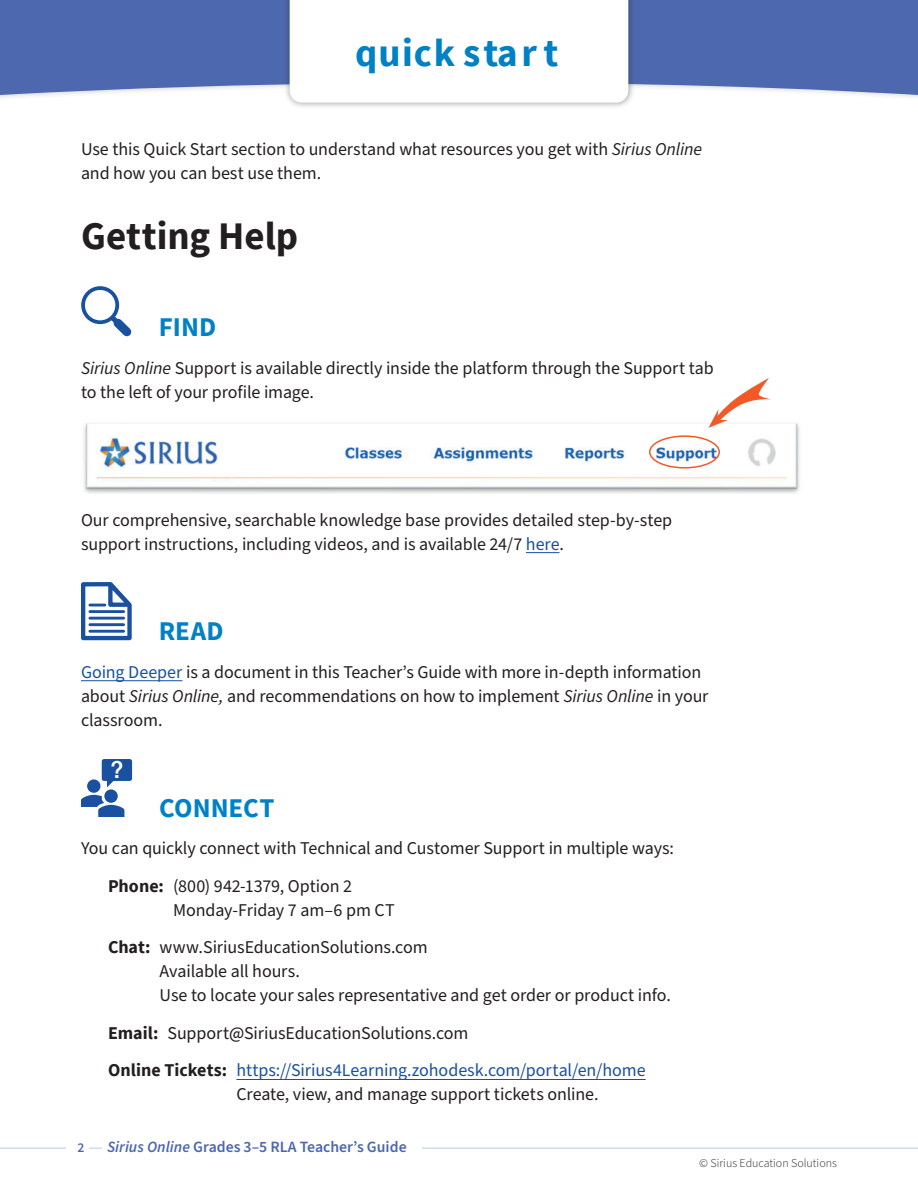
<style>
.page{position:relative;width:918px;height:1188px;background:#fff}
.page>*{position:absolute;margin:0;border:0;box-sizing:border-box;transform-origin:0 0}
.t1{font:700 39px "Source Sans Pro";color:#231f20}
.t2{font:700 39px "Source Sans Pro";letter-spacing:.035em;color:#0081c6}
.t3{font:700 27px "Source Sans Pro";color:#0081c6}
.t4{font:500 23.4px "Helvetica Neue";color:#fff}
.t5{font:18px/24px "Source Sans Pro";letter-spacing:-.005em;color:#231f20}
.t6{font:18px/37.5px "Source Sans Pro";letter-spacing:-.005em;color:#1951a1}
.t7{font:600 15.75px "Source Sans Pro";color:#4d68af}
.t8{font:600 13.5px "Source Sans Pro";color:#4d68af}
.t9{font:300 12px "Source Sans Pro";color:#231f20}
.s1{font-style:italic}
.s2{color:#1951a1}
.s3{font-weight:700}
.s4{font-weight:700;color:#231f20}
.s5{color:#231f20}
</style>
<div class="page">
<svg style="left:0;top:0;width:918px;height:96px;background:#5972b4"></svg>
<div style="left:283px;top:0;width:352px;height:109px;background:#231f20;opacity:.45"></div>
<svg style="left:290px;top:0;width:338px;height:103px"></svg>
<hr style="left:0;top:1148px;width:918px;height:1px;background:#1951a1">
<div style="left:67px;top:1138px;width:22px;height:14px;background:#fff"></div>
<div style="left:103px;top:1136px;width:319px;height:18px;background:#fff"></div>
<hr style="left:526px;top:552px;width:33px;height:1px;background:#1951a1">
<hr style="left:81px;top:680px;width:101px;height:1px;background:#1951a1">
<hr style="left:236px;top:1079px;width:410px;height:1px;background:#1951a1">
<div style="left:81px;top:286px;width:38px;height:38px;border:4px solid #1a50a0;border-radius:50%"></div>
<svg style="left:105px;top:310px;width:27px;height:26px"></svg>
<img style="left:84px;top:423px;width:716px;height:71px">
<svg style="left:81px;top:582px;width:51px;height:58px"></svg>
<hr style="left:90px;top:617px;width:34px;height:3px;background:#1a50a0">
<hr style="left:90px;top:623px;width:34px;height:3px;background:#1a50a0">
<hr style="left:90px;top:630px;width:34px;height:3px;background:#1a50a0">
<div style="left:104px;top:789px;width:14px;height:14px;background:#1a50a0;border-radius:50%"></div>
<div style="left:87px;top:779px;width:13px;height:14px;background:#1a50a0;border-radius:50%"></div>
<svg style="left:81px;top:795px;width:43px;height:22px"></svg>
<div style="left:102px;top:759px;width:30px;height:22px;background:#1a50a0;border-radius:2px"></div>
<svg style="left:107px;top:781px;width:7px;height:6px"></svg>
<svg style="left:708px;top:378px;width:63px;height:50px"></svg>
<div style="left:649px;top:435px;width:71px;height:34px;border:2px solid #f15929;border-radius:50%"></div>
<h1 class="t2" style="left:355px;top:27px;width:205px">quick star t</h1>
<p class="t5" style="left:81px;top:138px;width:623px">Use this Quick Start section to understand what resources you get with <span class="s1">Sirius Online </span>and how you can best use them.</p>
<h1 class="t1" style="left:81px;top:209px;width:219px">Getting Help</h1>
<h2 class="t3" style="left:159px;top:309px;width:59px">FIND</h2>
<p class="t5" style="left:81px;top:356px;width:634px"><span class="s1">Sirius Online</span> Support is available directly inside the platform through the Support tab to the left of your profile image.</p>
<p class="t5" style="left:81px;top:508px;width:593px">Our comprehensive, searchable knowledge base provides detailed step-by-step support instructions, including videos, and is available 24/7 <span class="s2">here</span>.</p>
<h2 class="t3" style="left:159px;top:613px;width:67px">READ</h2>
<p class="t5" style="left:81px;top:660px;width:629px"><span class="s2">Going Deeper</span> is a document in this Teacher’s Guide with more in-depth information about <span class="s1">Sirius Online,</span> and recommendations on how to implement <span class="s1">Sirius Online</span> in your classroom.</p>
<p class="t4" style="left:111px;top:751px;width:15px">?</p>
<h2 class="t3" style="left:159px;top:790px;width:117px">CONNECT</h2>
<p class="t5" style="left:108px;top:830px;width:568px;line-height:37.5px;text-indent:-27px">You can quickly connect with Technical and Customer Support in multiple ways:<br><span class="s3">Phone:</span> (800) 942-1379, Option 2</p>
<p class="t5" style="left:108px;top:892px;width:321px;line-height:37.5px;text-indent:65px">Monday-Friday 7 am–6 pm CT<br><span class="s3">Chat:</span> www.SiriusEducationSolutions.com</p>
<p class="t5" style="left:160px;top:960px;width:513px">Available all hours.<br>Use to locate your sales representative and get order or product info.</p>
<p class="t6" style="left:108px;top:1015px;width:539px"><span class="s4">Email:</span> <span class="s5">Support@SiriusEducationSolutions.com<br></span><span class="s4">Online Tickets:</span> https://Sirius4Learning.zohodesk.com/portal/en/home</p>
<p class="t5" style="left:236px;top:1083px;width:364px">Create, view, and manage support tickets online.</p>
<p class="t8" style="left:78px;top:1138px;width:8px">2</p>
<p class="t7" style="left:107px;top:1136px;width:301px"><span class="s1">Sirius Online</span> Grades 3–5 RLA Teacher’s Guide</p>
<p class="t9" style="left:699px;top:1155px;width:139px">© Sirius Education Solutions</p>
</div>
